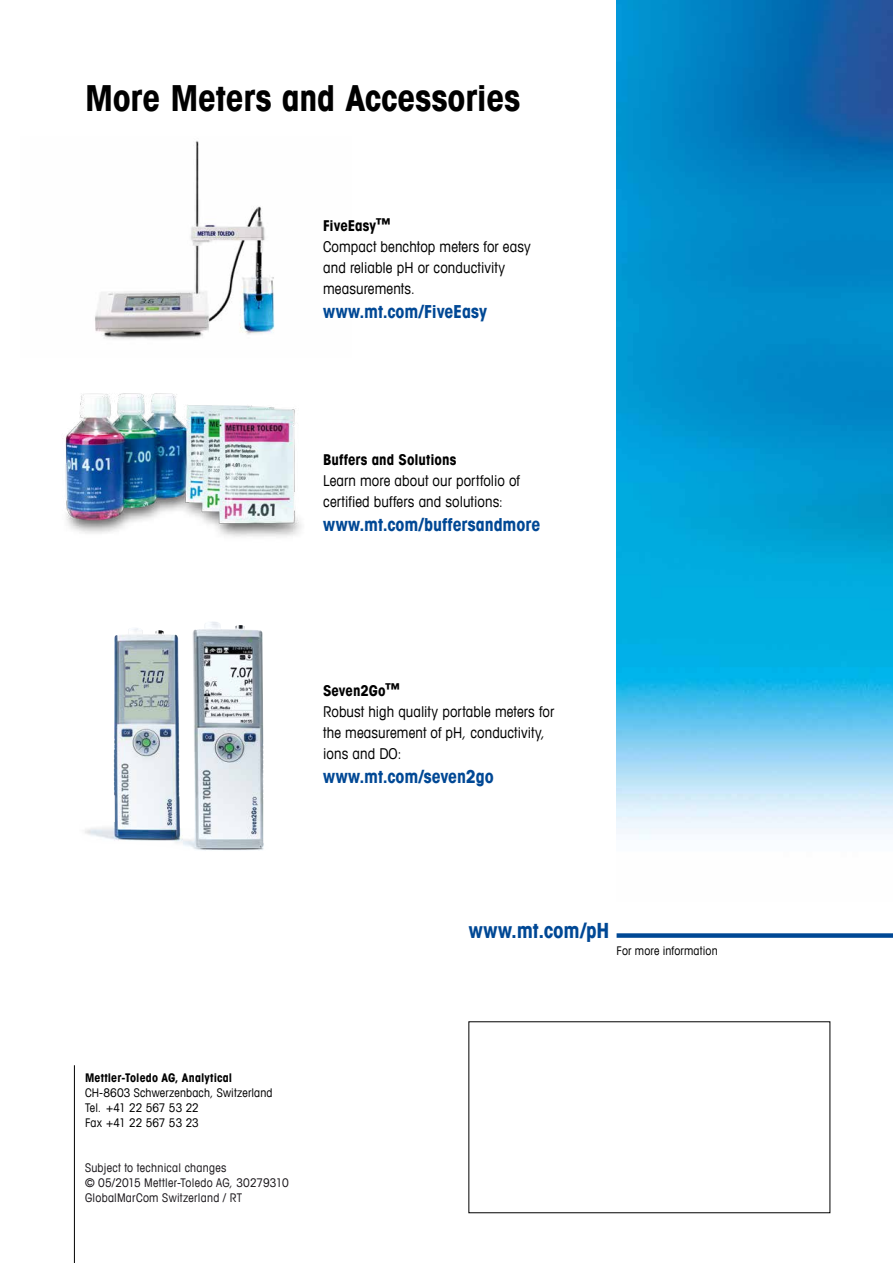
<style>
.page{position:relative;width:893px;height:1263px;background:#fff}
.page>*{position:absolute;margin:0;border:0;box-sizing:border-box;transform-origin:0 0}
.t1{font:700 condensed 36px "Avant Garde Com";letter-spacing:-.005em;color:#000}
.t2{font:700 condensed 21px "Avant Garde Com";letter-spacing:.005em;color:#004895}
.t3{font:700 condensed 18px "Avant Garde Com";letter-spacing:-.005em;color:#004895}
.t4{font:condensed 15px/21px "Avant Garde Com";letter-spacing:.005em;color:#000}
.t5{font:700 condensed 15px "Avant Garde Com";color:#000}
.t6{font:condensed 12px/15px "Avant Garde Com";letter-spacing:.025em;color:#1a171b}
.t7{font:condensed 12px/15px "Avant Garde Com";letter-spacing:.01em;color:#000}
.t8{font:700 condensed 12px "Avant Garde Com";letter-spacing:.01em;color:#000}
</style>
<div class="page">
<img style="left:617px;top:0;width:276px;height:840px">
<div style="left:617px;top:933px;width:276px;height:5px;background:#004895"></div>
<img style="left:95px;top:141px;width:180px;height:198px">
<hr style="left:74px;top:1065px;width:1px;height:198px;background:#000">
<img style="left:65px;top:393px;width:237px;height:144px">
<img style="left:85px;top:820px;width:179px;height:31px">
<img style="left:114px;top:622px;width:149px;height:226px">
<h1 class="t1" style="left:85px;top:75px;width:437px">More Meters and Accessories</h1>
<p class="t5" style="left:323px;top:216px;width:69px">FiveEasy™</p>
<p class="t4" style="left:323px;top:236px;width:209px">Compact benchtop meters for easy and reliable pH or conductivity measurements.</p>
<p class="t3" style="left:323px;top:300px;width:165px">www.mt.com/FiveEasy</p>
<p class="t5" style="left:323px;top:450px;width:135px">Buffers and Solutions</p>
<p class="t4" style="left:323px;top:470px;width:198px">Learn more about our portfolio of certified buffers and solutions:</p>
<p class="t3" style="left:323px;top:513px;width:219px">www.mt.com/buffersandmore</p>
<p class="t5" style="left:323px;top:681px;width:78px">Seven2Go™</p>
<p class="t4" style="left:323px;top:701px;width:233px">Robust high quality portable meters for the measurement of pH, conductivity, ions and DO:</p>
<p class="t3" style="left:323px;top:765px;width:172px">www.mt.com/seven2go</p>
<p class="t8" style="left:85px;top:1070px;width:149px">Mettler-Toledo AG, Analytical</p>
<p class="t7" style="left:85px;top:1084px;width:189px">CH-8603 Schwerzenbach, Switzerland<br>Tel. +41 22 567 53 22<br>Fax +41 22 567 53 23</p>
<p class="t6" style="left:85px;top:1159px;width:205px">Subject to technical changes<br>© 05/2015 Mettler-Toledo AG, 30279310<br>GlobalMarCom Switzerland / RT</p>
<h2 class="t2" style="left:469px;top:917px;width:142px">www.mt.com/pH</h2>
<p class="t7" style="left:617px;top:943px;width:103px">For more information</p>
</div>
